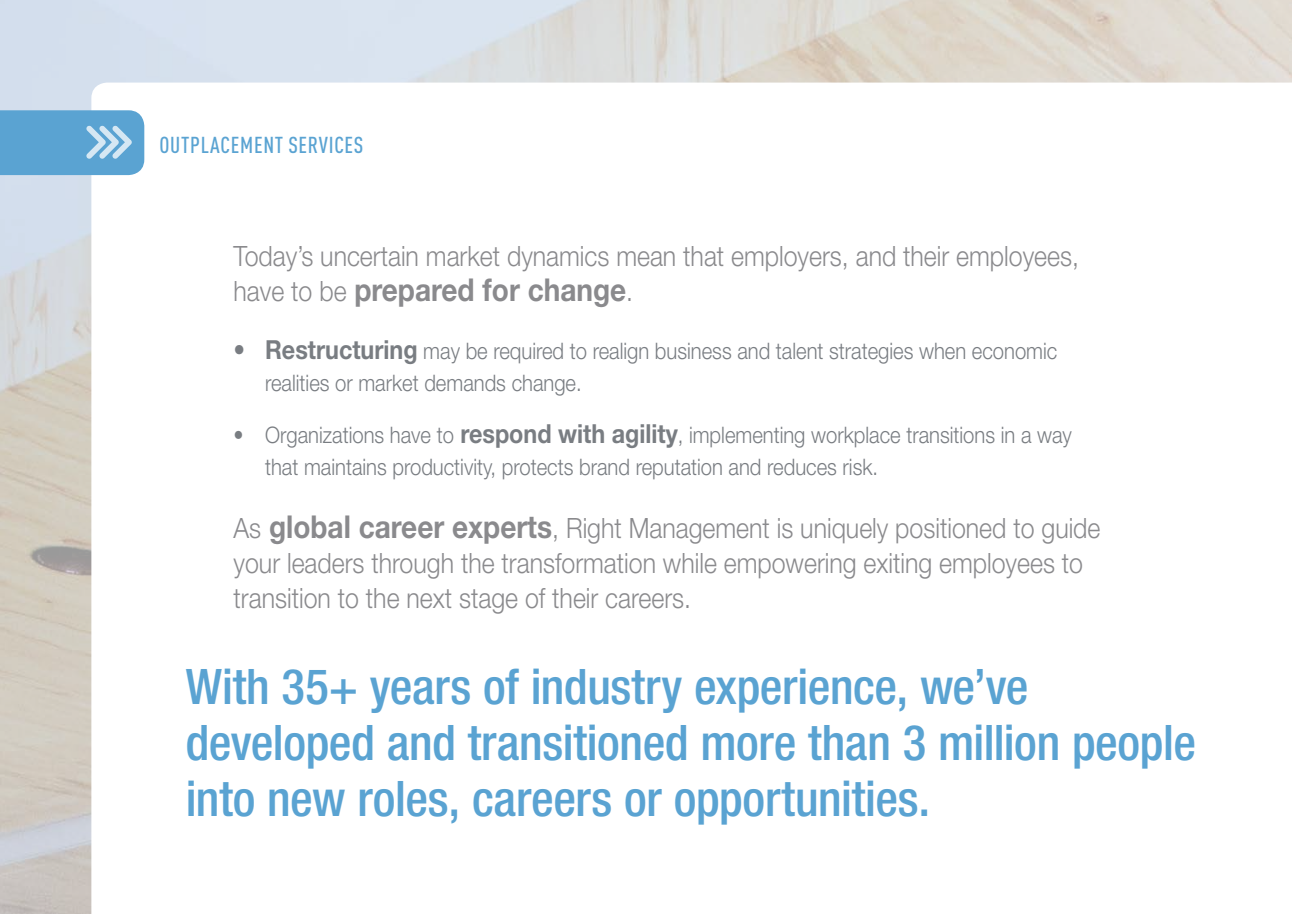
<style>
.page{position:relative;width:1292px;height:914px;background:#fff}
.page>*{position:absolute;margin:0;border:0;box-sizing:border-box;transform-origin:0 0}
.t1{font:500 condensed 49px/56px "Helvetica Neue LT Std";letter-spacing:-.005em;color:#5aa3d2}
.t2{font:700 31.5px "Helvetica Neue LT Std";color:#8a8a8d;scale:.89 1}
.t3{font:300 28px/35px "Helvetica Neue LT Std";color:#8a8a8d;scale:.89 1}
.t4{font:300 22.75px/31.5px "Helvetica Neue LT Std";color:#797d82;scale:.89 1}
.t5{font:500 condensed 22.75px "DINOT";letter-spacing:.03em;color:#5aa3d2}
.s1{font-weight:300;font-size:28px}
.s2{font-weight:700;font-size:26.25px}
.s3{font-weight:700;font-size:31.5px}
</style>
<div class="page">
<svg style="left:0;top:110px;width:144px;height:65px;background:#65a9d5"></svg>
<p class="t5" style="left:160px;top:132px;width:205px">OUTPLACEMENT SERVICES</p>
<p class="t3" style="left:234px;top:238px;width:951px">Today’s uncertain market dynamics mean that employers, and their employees,</p>
<h2 class="t2" style="left:234px;top:271px;width:450px"><span class="s1">have to be</span> prepared for change<span class="s1">.</span></h2>
<p class="t4" style="left:265px;top:335px;width:891px;text-indent:-31px"><span class="s2">• Restructuring</span> may be required to realign business and talent strategies when economic realities or market demands change.</p>
<p class="t4" style="left:265px;top:419px;width:908px;text-indent:-31px">• Organizations have to <span class="s2">respond with agility</span>, implementing workplace transitions in a way that maintains productivity, protects brand reputation and reduces risk.</p>
<p class="t3" style="left:234px;top:510px;width:975px">As <span class="s3">global career experts</span>, Right Management is uniquely positioned to guide your leaders through the transformation while empowering exiting employees to transition to the next stage of their careers.</p>
<h1 class="t1" style="left:186px;top:658px;width:1011px">With 35+ years of industry experience, we’ve developed and transitioned more than 3 million people into new roles, careers or opportunities.</h1>
</div>
